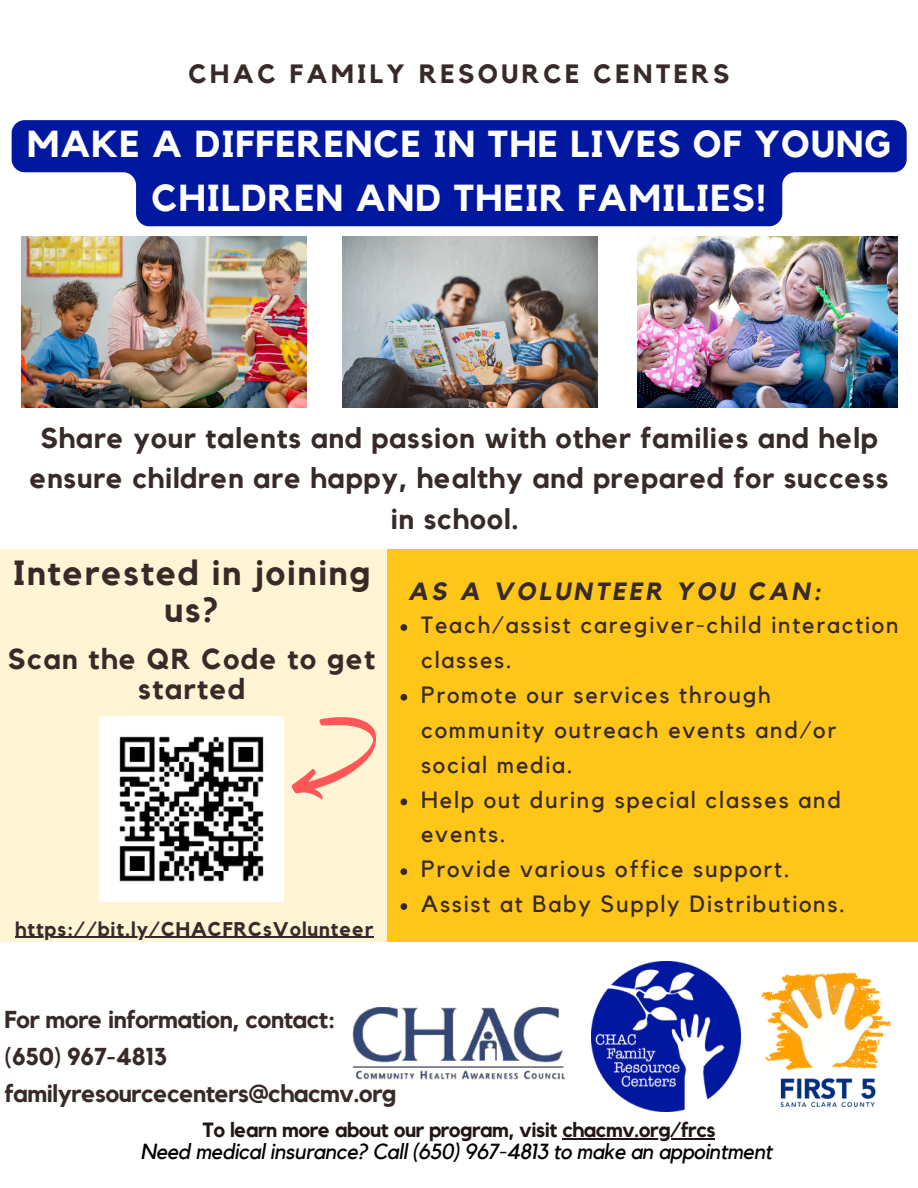
<style>
.page{position:relative;width:918px;height:1188px;background:#fff}
.page>*{position:absolute;margin:0;border:0;box-sizing:border-box;transform-origin:0 0}
.t1{font:700 37.5px/54px "Kollektif";letter-spacing:.03em;color:#fff;text-align:center}
.t2{font:700 34.8px/37.2px "Kollektif";letter-spacing:.05em;color:#372a28;text-align:center}
.t3{font:700 28.8px/30.3px "Kollektif";letter-spacing:.05em;color:#372a28;text-align:center}
.t4{font:700 28.5px/40.5px "Kollektif";letter-spacing:.03em;color:#372a28;text-align:center}
.t5{font:700 26.4px "Kollektif";letter-spacing:.13em;color:#372a28}
.t6{font:italic 700 24.9px "Kollektif";letter-spacing:.13em;color:#372a28}
.t7{font:700 24.3px "Kollektif";letter-spacing:-.02em;color:#372a28}
.t8{font:23.4px/34.8px "Kollektif";letter-spacing:.075em;color:#372a28}
.t9{font:italic 21.75px "Kollektif";letter-spacing:-.02em;color:#000}
.t10{font:700 20.55px "Kollektif";letter-spacing:-.02em;color:#211614}
.t11{font:700 19.8px "Kollektif";letter-spacing:.05em;color:#372a28}
</style>
<div class="page">
<div style="left:0;top:549px;width:787px;height:393px;background:#fff4d4"></div>
<div style="left:387px;top:549px;width:531px;height:393px;background:#ffc61a"></div>
<img style="left:591px;top:962px;width:150px;height:150px">
<img style="left:762px;top:973px;width:128px;height:134px">
<img style="left:352px;top:1008px;width:213px;height:72px">
<img style="left:99px;top:717px;width:185px;height:184px">
<svg style="left:272px;top:716px;width:104px;height:93px"></svg>
<svg style="left:400px;top:624px;width:7px;height:7px"></svg>
<svg style="left:400px;top:694px;width:7px;height:7px"></svg>
<svg style="left:400px;top:799px;width:7px;height:6px"></svg>
<svg style="left:400px;top:868px;width:7px;height:7px"></svg>
<svg style="left:400px;top:903px;width:7px;height:7px"></svg>
<img style="left:21px;top:236px;width:286px;height:171px">
<img style="left:637px;top:236px;width:260px;height:171px">
<img style="left:342px;top:236px;width:255px;height:171px">
<svg style="left:12px;top:120px;width:895px;height:106px;background:#2439ad"></svg>
<hr style="left:562px;top:1138px;width:153px;height:2px;background:#211614">
<hr style="left:15px;top:937px;width:359px;height:1px;background:#372a28">
<p class="t5" style="left:189px;top:62px;width:542px">CHAC FAMILY RESOURCE CENTERS</p>
<p class="t1" style="left:27px;top:118px;width:865px">MAKE A DIFFERENCE IN THE LIVES OF YOUNG<br>CHILDREN AND THEIR FAMILIES!</p>
<p class="t4" style="left:30px;top:418px;width:860px">Share your talents and passion with other families and help ensure children are happy, healthy and prepared for success in school.</p>
<p class="t2" style="left:13px;top:556px;width:359px">Interested in joining us?</p>
<p class="t3" style="left:8px;top:645px;width:369px">Scan the QR Code to get started</p>
<p class="t11" style="left:15px;top:920px;width:359px">https://bit.ly/CHACFRCsVolunteer</p>
<p class="t6" style="left:408px;top:580px;width:414px">AS A VOLUNTEER YOU CAN:</p>
<p class="t8" style="left:421px;top:609px;width:479px">Teach/assist caregiver-child interaction classes.</p>
<p class="t8" style="left:421px;top:678px;width:417px">Promote our services through community outreach events and/or social media.</p>
<p class="t8" style="left:421px;top:783px;width:421px">Help out during special classes and events.</p>
<p class="t8" style="left:421px;top:853px;width:370px">Provide various office support.</p>
<p class="t8" style="left:421px;top:888px;width:425px">Assist at Baby Supply Distributions.</p>
<p class="t7" style="left:5px;top:1008px;width:332px">For more information, contact:</p>
<p class="t7" style="left:5px;top:1045px;width:164px">(650) 967-4813</p>
<p class="t7" style="left:5px;top:1083px;width:393px">familyresourcecenters@chacmv.org</p>
<p class="t10" style="left:202px;top:1121px;width:515px">To learn more about our program, visit chacmv.org/frcs</p>
<p class="t9" style="left:140px;top:1142px;width:633px">Need medical insurance? Call (650) 967-4813 to make an appointment</p>
</div>
